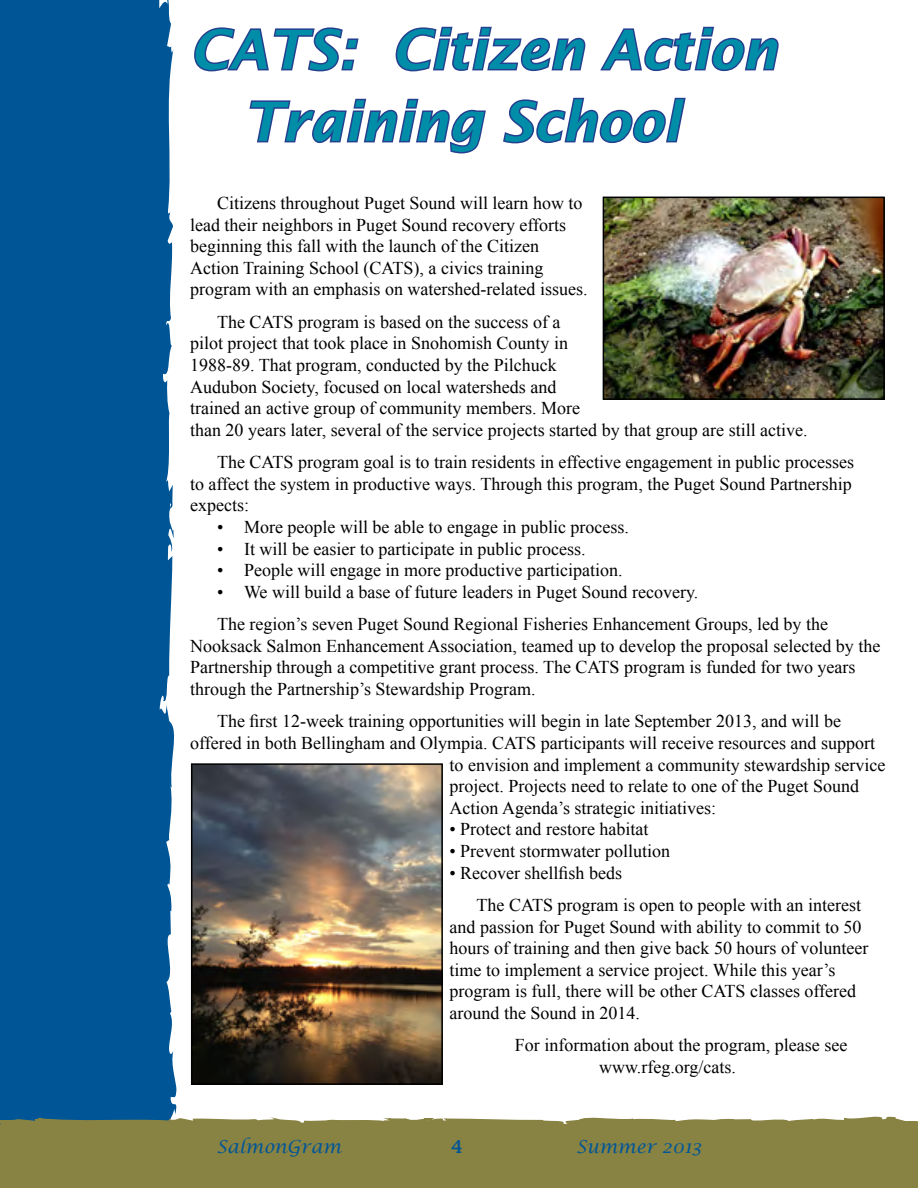
<style>
.page{position:relative;width:918px;height:1188px;background:#fff}
.page>*{position:absolute;margin:0;border:0;box-sizing:border-box;transform-origin:0 0}
.t1{font:italic 600 54px/72px "Lucida Sans";color:#008da8}
.t2{font:18px/21.6px "Times New Roman";color:#000}
.t3{font:italic 18px "Lucida Calligraphy";color:#005596}
.t4{font:600 18px "Lucida Fax";color:#005596}
</style>
<div class="page">
<div style="left:0;top:0;width:177px;height:1109px;background:#005596"></div>
<svg style="left:0;top:1109px;width:895px;height:79px"></svg>
<div style="left:895px;top:1117px;width:23px;height:71px;background:#888343"></div>
<svg style="left:194px;top:27px;width:165px;height:45px"></svg>
<svg style="left:395px;top:26px;width:191px;height:46px"></svg>
<svg style="left:600px;top:26px;width:179px;height:46px"></svg>
<svg style="left:249px;top:98px;width:237px;height:56px"></svg>
<svg style="left:503px;top:97px;width:183px;height:47px"></svg>
<img style="left:606px;top:200px;width:276px;height:197px">
<div style="left:603px;top:197px;width:282px;height:203px;border:2px solid #000"></div>
<img style="left:194px;top:766px;width:246px;height:316px">
<div style="left:191px;top:763px;width:252px;height:322px;border:2px solid #000"></div>
<h1 class="t1" style="left:244px;top:13px;width:534px;text-indent:-54px">CATS: Citizen Action<br>Training School</h1>
<p class="t2" style="left:190px;top:192px;width:399px;text-indent:27px">Citizens throughout Puget Sound will learn how to lead their neighbors in Puget Sound recovery efforts beginning this fall with the launch of the Citizen Action Training School (CATS), a civics training program with an emphasis on watershed-related issues.</p>
<p class="t2" style="left:190px;top:311px;width:619px;text-indent:27px">The CATS program is based on the success of a<br>pilot project that took place in Snohomish County in<br>1988-89. That program, conducted by the Pilchuck<br>Audubon Society, focused on local watersheds and<br>trained an active group of community members. More<br>than 20 years later, several of the service projects started by that group are still active.</p>
<p class="t2" style="left:190px;top:451px;width:666px;text-indent:27px">The CATS program goal is to train residents in effective engagement in public processes to affect the system in productive ways. Through this program, the Puget Sound Partnership expects:</p>
<p class="t2" style="left:217px;top:516px;width:413px">• More people will be able to engage in public process.</p>
<p class="t2" style="left:217px;top:538px;width:370px">• It will be easier to participate in public process.</p>
<p class="t2" style="left:217px;top:559px;width:407px">• People will engage in more productive participation.</p>
<p class="t2" style="left:217px;top:575px;width:612px;line-height:32.4px">• We will build a base of future leaders in Puget Sound recovery.<br>The region’s seven Puget Sound Regional Fisheries Enhancement Groups, led by the</p>
<p class="t2" style="left:190px;top:635px;width:692px">Nooksack Salmon Enhancement Association, teamed up to develop the proposal selected by the<br>Partnership through a competitive grant process. The CATS program is funded for two years through the Partnership’s Stewardship Program.</p>
<p class="t2" style="left:217px;top:710px;width:625px">The first 12-week training opportunities will begin in late September 2013, and will be</p>
<p class="t2" style="left:190px;top:732px;width:687px">offered in both Bellingham and Olympia. CATS participants will receive resources and support</p>
<p class="t2" style="left:450px;top:754px;width:437px">to envision and implement a community stewardship service</p>
<p class="t2" style="left:450px;top:775px;width:411px">project. Projects need to relate to one of the Puget Sound</p>
<p class="t2" style="left:450px;top:797px;width:268px">Action Agenda’s strategic initiatives:</p>
<p class="t2" style="left:450px;top:818px;width:200px">• Protect and restore habitat</p>
<p class="t2" style="left:450px;top:840px;width:222px">• Prevent stormwater pollution</p>
<p class="t2" style="left:477px;top:856px;width:386px;line-height:32.4px;text-indent:-27px">• Recover shellfish beds<br>The CATS program is open to people with an interest</p>
<p class="t2" style="left:450px;top:916px;width:420px">and passion for Puget Sound with ability to commit to 50 hours of training and then give back 50 hours of volunteer time to implement a service project. While this year’s program is full, there will be other CATS classes offered around the Sound in 2014.</p>
<p class="t2" style="left:599px;top:1034px;width:250px;text-indent:-84px">For information about the program, please see www.rfeg.org/cats.</p>
<p class="t3" style="left:217px;top:1136px;width:126px">SalmonGram</p>
<p class="t4" style="left:451px;top:1136px;width:13px">4</p>
<p class="t3" style="left:577px;top:1136px;width:127px">Summer 2013</p>
</div>
